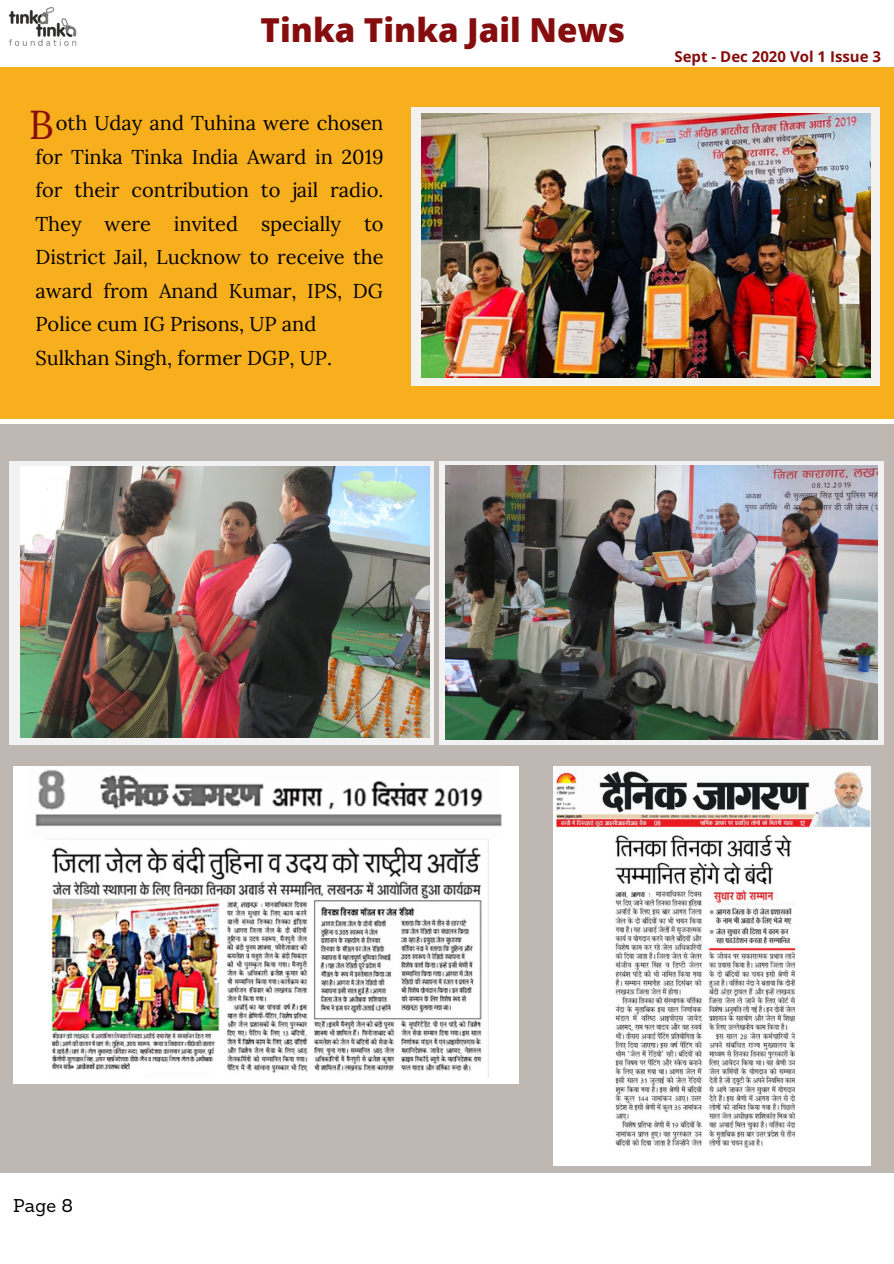
<style>
.page{position:relative;width:894px;height:1264px;background:#fff}
.page>*{position:absolute;margin:0;border:0;box-sizing:border-box;transform-origin:0 0}
.t1{font:40.2px "Lora";color:#860d0d}
.t2{font:800 33px "Open Sans";color:#860d0d}
.t3{font:19.95px/33.5px "Lora";color:#000;text-align:justify}
.t4{font:18px "Sanchez";color:#000}
.t5{font:700 15px "Open Sans Hebrew";color:#860d0d}
</style>
<div class="page">
<div style="left:0;top:424px;width:893px;height:748px;background:#beb7b2"></div>
<img style="left:8px;top:6px;width:69px;height:41px">
<div style="left:0;top:67px;width:893px;height:351px;background:#f7af1e"></div>
<div style="left:411px;top:107px;width:468px;height:278px;background:#f4f4f4"></div>
<img style="left:421px;top:114px;width:449px;height:263px">
<div style="left:9px;top:461px;width:424px;height:283px;background:#f4f4f4"></div>
<img style="left:21px;top:466px;width:408px;height:271px">
<div style="left:439px;top:461px;width:444px;height:283px;background:#f4f4f4"></div>
<img style="left:445px;top:465px;width:432px;height:274px">
<img style="left:13px;top:766px;width:505px;height:317px">
<img style="left:553px;top:766px;width:316px;height:399px">
<p class="t2" style="left:260px;top:7px;width:366px">Tinka Tinka Jail News</p>
<p class="t1" style="left:29px;top:98px;width:27px">B</p>
<p class="t3" style="left:35px;top:106px;width:349px;text-indent:20px">oth Uday and Tuhina were chosen for Tinka Tinka India Award in 2019 for their contribution to jail radio.<br>They were invited specially to District Jail, Lucknow to receive the award from Anand Kumar, IPS, DG Police cum IG Prisons, UP and</p>
<p class="t3" style="left:35px;top:341px;width:298px">Sulkhan Singh, former DGP, UP.</p>
<p class="t5" style="left:674px;top:46px;width:208px">Sept - Dec 2020 Vol 1 Issue 3</p>
<p class="t4" style="left:13px;top:1194px;width:61px">Page 8</p>
</div>
